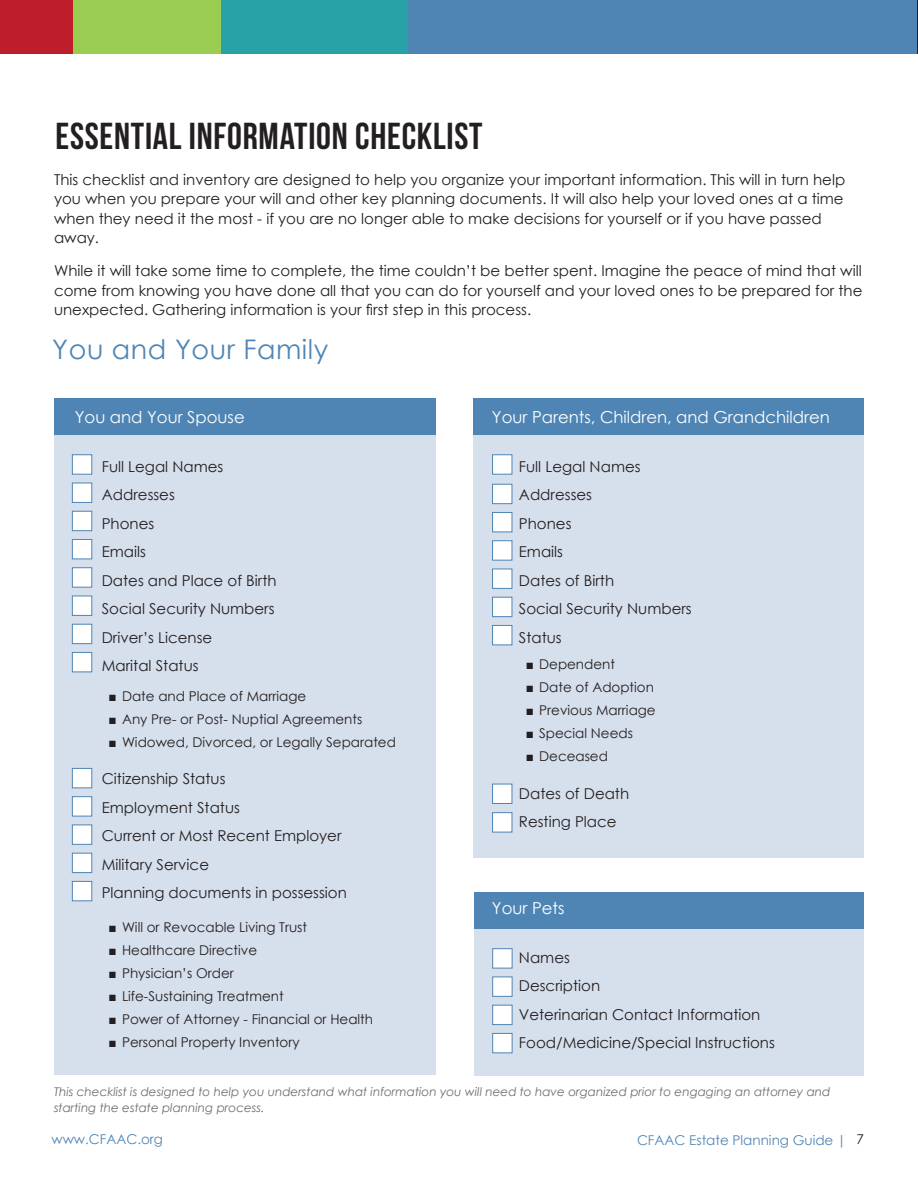
<style>
.page{position:relative;width:918px;height:1188px;background:#fff}
.page>*{position:absolute;margin:0;border:0;box-sizing:border-box;transform-origin:0 0}
.Page_Title__arial{font:37.5px "Bebas Neue";letter-spacing:.02em;color:#231f20}
.Sub_Header__arial{font:27px "Century Gothic";letter-spacing:.02em;color:#4f85b5}
.Check_List_Title__arial{font:16.5px "Century Gothic";color:#fff}
.Body_Text__adobe_garamond{font:15px/19.5px "Century Gothic";color:#231f20}
.Check_List_Body_Indented__arial{font:15px "Century Gothic";color:#231f20}
.Footer_Bottom_Right_By_Page_NBR__arial{font:13.5px "Century Gothic";color:#231f20}
.t1{font:13.5px "Century Gothic";color:#4f85b5}
.Check_List_dub_page__arial__bullets{font:italic 12px/16.5px "Century Gothic";color:#6c6d70}
</style>
<div class="page">
<div style="left:407px;top:0;width:511px;height:54px;background:#4f85b5"></div>
<div style="left:219px;top:0;width:189px;height:54px;background:#28a2a6"></div>
<div style="left:72px;top:0;width:149px;height:54px;background:#9bcc52"></div>
<div style="left:0;top:0;width:73px;height:54px;background:#be1d2c"></div>
<div style="left:474px;top:898px;width:390px;height:177px;background:#d6dfec"></div>
<div style="left:474px;top:892px;width:390px;height:36px;background:#4f85b5"></div>
<div style="left:474px;top:432px;width:390px;height:426px;background:#d6dfec"></div>
<div style="left:474px;top:399px;width:390px;height:36px;background:#4f85b5"></div>
<div style="left:54px;top:432px;width:381px;height:643px;background:#d6dfec"></div>
<div style="left:54px;top:399px;width:381px;height:36px;background:#4f85b5"></div>
<div style="left:492px;top:812px;width:20px;height:20px;background:#fff;border:1px solid #4f85b5"></div>
<div style="left:492px;top:784px;width:20px;height:20px;background:#fff;border:1px solid #4f85b5"></div>
<div style="left:492px;top:454px;width:20px;height:21px;background:#fff;border:1px solid #4f85b5"></div>
<div style="left:492px;top:540px;width:20px;height:21px;background:#fff;border:1px solid #4f85b5"></div>
<div style="left:492px;top:484px;width:20px;height:20px;background:#fff;border:1px solid #4f85b5"></div>
<div style="left:492px;top:597px;width:20px;height:20px;background:#fff;border:1px solid #4f85b5"></div>
<div style="left:492px;top:569px;width:20px;height:20px;background:#fff;border:1px solid #4f85b5"></div>
<div style="left:492px;top:512px;width:20px;height:20px;background:#fff;border:1px solid #4f85b5"></div>
<div style="left:492px;top:625px;width:20px;height:20px;background:#fff;border:1px solid #4f85b5"></div>
<div style="left:492px;top:948px;width:21px;height:20px;background:#fff;border:1px solid #4f85b5"></div>
<div style="left:492px;top:1005px;width:21px;height:20px;background:#fff;border:1px solid #4f85b5"></div>
<div style="left:492px;top:977px;width:21px;height:20px;background:#fff;border:1px solid #4f85b5"></div>
<div style="left:492px;top:1033px;width:21px;height:20px;background:#fff;border:1px solid #4f85b5"></div>
<div style="left:72px;top:454px;width:20px;height:21px;background:#fff;border:1px solid #4f85b5"></div>
<div style="left:72px;top:567px;width:20px;height:21px;background:#fff;border:1px solid #4f85b5"></div>
<div style="left:72px;top:511px;width:20px;height:20px;background:#fff;border:1px solid #4f85b5"></div>
<div style="left:72px;top:624px;width:20px;height:20px;background:#fff;border:1px solid #4f85b5"></div>
<div style="left:72px;top:483px;width:20px;height:20px;background:#fff;border:1px solid #4f85b5"></div>
<div style="left:72px;top:596px;width:20px;height:20px;background:#fff;border:1px solid #4f85b5"></div>
<div style="left:72px;top:539px;width:20px;height:20px;background:#fff;border:1px solid #4f85b5"></div>
<div style="left:72px;top:652px;width:20px;height:20px;background:#fff;border:1px solid #4f85b5"></div>
<div style="left:72px;top:768px;width:20px;height:20px;background:#fff;border:1px solid #4f85b5"></div>
<div style="left:72px;top:881px;width:20px;height:20px;background:#fff;border:1px solid #4f85b5"></div>
<div style="left:72px;top:825px;width:20px;height:20px;background:#fff;border:1px solid #4f85b5"></div>
<div style="left:72px;top:796px;width:20px;height:20px;background:#fff;border:1px solid #4f85b5"></div>
<div style="left:72px;top:853px;width:20px;height:20px;background:#fff;border:1px solid #4f85b5"></div>
<p class="Page_Title__arial" style="left:56px;top:115px;width:429px">ESSENTIAL INFORMATION CHECKLIST</p>
<p class="Body_Text__adobe_garamond" style="left:54px;top:169px;width:793px">This checklist and inventory are designed to help you organize your important information. This will in turn help you when you prepare your will and other key planning documents. It will also help your loved ones at a time when they need it the most - if you are no longer able to make decisions for yourself or if you have passed away.</p>
<p class="Body_Text__adobe_garamond" style="left:54px;top:261px;width:810px;text-align:justify">While it will take some time to complete, the time couldn’t be better spent. Imagine the peace of mind that will come from knowing you have done all that you can do for yourself and your loved ones to be prepared for the unexpected. Gathering information is your first step in this process.</p>
<p class="Sub_Header__arial" style="left:52px;top:331px;width:277px">You and Your Family</p>
<p class="Check_List_Title__arial" style="left:492px;top:406px;width:339px">Your Parents, Children, and Grandchildren</p>
<p class="Check_List_Body_Indented__arial" style="left:519px;top:456px;width:123px">Full Legal Names</p>
<p class="Check_List_Body_Indented__arial" style="left:519px;top:484px;width:75px">Addresses</p>
<p class="Check_List_Body_Indented__arial" style="left:519px;top:513px;width:54px">Phones</p>
<p class="Check_List_Body_Indented__arial" style="left:519px;top:541px;width:46px">Emails</p>
<p class="Check_List_Body_Indented__arial" style="left:519px;top:570px;width:97px">Dates of Birth</p>
<p class="Check_List_Body_Indented__arial" style="left:519px;top:598px;width:174px">Social Security Numbers</p>
<p class="Check_List_Body_Indented__arial" style="left:519px;top:627px;width:44px">Status</p>
<p class="Footer_Bottom_Right_By_Page_NBR__arial" style="left:526px;top:655px;width:91px">■ Dependent</p>
<p class="Footer_Bottom_Right_By_Page_NBR__arial" style="left:526px;top:678px;width:130px">■ Date of Adoption</p>
<p class="Footer_Bottom_Right_By_Page_NBR__arial" style="left:526px;top:701px;width:132px">■ Previous Marriage</p>
<p class="Footer_Bottom_Right_By_Page_NBR__arial" style="left:526px;top:724px;width:109px">■ Special Needs</p>
<p class="Footer_Bottom_Right_By_Page_NBR__arial" style="left:526px;top:747px;width:84px">■ Deceased</p>
<p class="Check_List_Body_Indented__arial" style="left:519px;top:783px;width:112px">Dates of Death</p>
<p class="Check_List_Body_Indented__arial" style="left:519px;top:811px;width:99px">Resting Place</p>
<p class="Check_List_Title__arial" style="left:75px;top:406px;width:171px">You and Your Spouse</p>
<p class="Check_List_Body_Indented__arial" style="left:102px;top:456px;width:123px">Full Legal Names</p>
<p class="Check_List_Body_Indented__arial" style="left:102px;top:484px;width:75px">Addresses</p>
<p class="Check_List_Body_Indented__arial" style="left:102px;top:513px;width:54px">Phones</p>
<p class="Check_List_Body_Indented__arial" style="left:102px;top:541px;width:46px">Emails</p>
<p class="Check_List_Body_Indented__arial" style="left:102px;top:570px;width:176px">Dates and Place of Birth</p>
<p class="Check_List_Body_Indented__arial" style="left:102px;top:598px;width:174px">Social Security Numbers</p>
<p class="Check_List_Body_Indented__arial" style="left:102px;top:627px;width:112px">Driver’s License</p>
<p class="Check_List_Body_Indented__arial" style="left:102px;top:655px;width:98px">Marital Status</p>
<p class="Footer_Bottom_Right_By_Page_NBR__arial" style="left:109px;top:686px;width:199px">■ Date and Place of Marriage</p>
<p class="Footer_Bottom_Right_By_Page_NBR__arial" style="left:109px;top:709px;width:255px">■ Any Pre- or Post- Nuptial Agreements</p>
<p class="Footer_Bottom_Right_By_Page_NBR__arial" style="left:109px;top:732px;width:289px">■ Widowed, Divorced, or Legally Separated</p>
<p class="Check_List_Body_Indented__arial" style="left:102px;top:768px;width:125px">Citizenship Status</p>
<p class="Check_List_Body_Indented__arial" style="left:102px;top:797px;width:140px">Employment Status</p>
<p class="Check_List_Body_Indented__arial" style="left:102px;top:825px;width:241px">Current or Most Recent Employer</p>
<p class="Check_List_Body_Indented__arial" style="left:102px;top:854px;width:109px">Military Service</p>
<p class="Check_List_Body_Indented__arial" style="left:102px;top:882px;width:247px">Planning documents in possession</p>
<p class="Footer_Bottom_Right_By_Page_NBR__arial" style="left:109px;top:918px;width:200px">■ Will or Revocable Living Trust</p>
<p class="Footer_Bottom_Right_By_Page_NBR__arial" style="left:109px;top:941px;width:150px">■ Healthcare Directive</p>
<p class="Footer_Bottom_Right_By_Page_NBR__arial" style="left:109px;top:964px;width:127px">■ Physician’s Order</p>
<p class="Footer_Bottom_Right_By_Page_NBR__arial" style="left:109px;top:987px;width:177px">■ Life-Sustaining Treatment</p>
<p class="Footer_Bottom_Right_By_Page_NBR__arial" style="left:109px;top:1010px;width:266px">■ Power of Attorney - Financial or Health</p>
<p class="Footer_Bottom_Right_By_Page_NBR__arial" style="left:109px;top:1033px;width:193px">■ Personal Property Inventory</p>
<p class="Check_List_dub_page__arial__bullets" style="left:54px;top:1083px;width:778px">This checklist is designed to help you understand what information you will need to have organized prior to engaging an attorney and starting the estate planning process.</p>
<p class="Check_List_Title__arial" style="left:492px;top:897px;width:74px">Your Pets</p>
<p class="Check_List_Body_Indented__arial" style="left:519px;top:947px;width:52px">Names</p>
<p class="Check_List_Body_Indented__arial" style="left:519px;top:976px;width:83px">Description</p>
<p class="Check_List_Body_Indented__arial" style="left:519px;top:1004px;width:243px">Veterinarian Contact Information</p>
<p class="Check_List_Body_Indented__arial" style="left:519px;top:1033px;width:257px">Food/Medicine/Special Instructions</p>
<p class="t1" style="left:51px;top:1130px;width:113px">www.CFAAC.org</p>
<p class="t1" style="left:637px;top:1130px;width:211px">CFAAC Estate Planning Guide |</p>
<p class="Footer_Bottom_Right_By_Page_NBR__arial" style="left:857px;top:1130px;width:9px">7</p>
</div>
